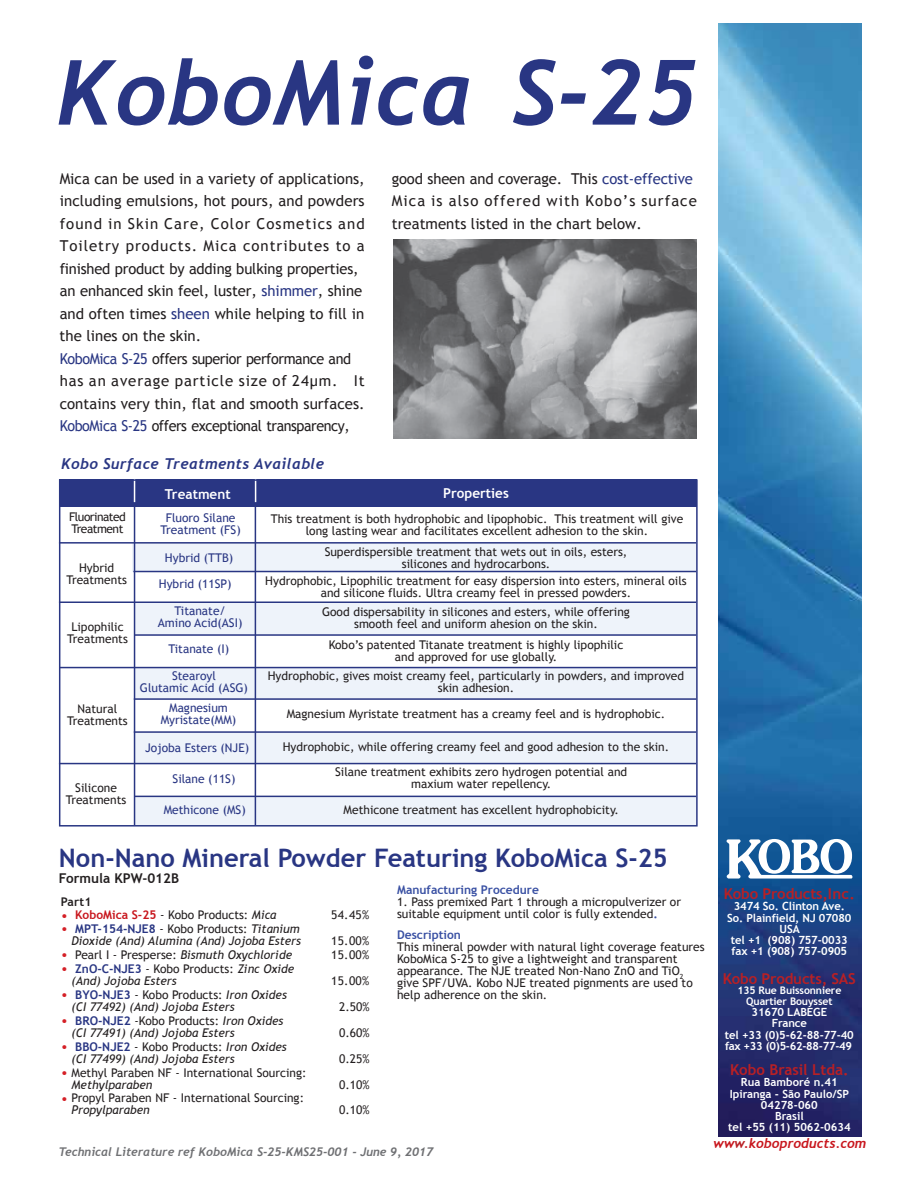
<style>
.page{position:relative;width:918px;height:1188px;background:#fff}
.page>*{position:absolute;margin:0;border:0;box-sizing:border-box;transform-origin:0 0}
.t1{font:italic 700 90px "Trebuchet";letter-spacing:.01em;color:#293683}
.t2{font:700 25.5px "Trebuchet MS";color:#293683}
.t3{font:15px/22.5px "Trebuchet MS";color:#231f20}
.t4{font:700 15px "Trebuchet MS";letter-spacing:-.01em;color:#b82025}
.t5{font:italic 700 15px "Trebuchet";letter-spacing:.025em;color:#293683}
.t6{font:700 13.65px "Trebuchet MS";color:#fff}
.t7{font:italic 700 13.5px "Trebuchet";color:#c8161d}
.t8{font:700 13.5px "Trebuchet MS";color:#231f20}
.t9{font:12px/12px "Trebuchet MS";color:#231f20;text-align:center}
.t10{font:italic 12px/12px "Trebuchet MS";color:#231f20}
.t11{font:12px/12px "Trebuchet MS";color:#293683;text-align:center}
.t12{font:italic 700 12px "Trebuchet";color:#6f7073}
.t13{font:700 12px "Trebuchet MS";color:#3950a3}
.t14{font:12px/12px "Trebuchet MS";letter-spacing:-.04em;color:#231f20}
.t15{font:700 12px "Trebuchet MS";letter-spacing:.025em;color:#231f20}
.t16{font:700 11.25px/11.2px "Trebuchet MS";letter-spacing:-.01em;color:#fff;text-align:center}
.t17{font:700 10.5px/10.5px "Trebuchet MS";letter-spacing:-.01em;color:#fff;text-align:center}
.s1{color:#293683}
.s2{font-weight:700;color:#3950a3}
.s3{font-size:13.8px;color:#d52027}
.s4{font-weight:700;color:#c8161d}
.s5{font-style:italic}
.s6{font-style:normal;font-size:13.8px;color:#d52027}
.s7{font-weight:700;font-style:normal;color:#293683}
.s8{font-style:normal}
.s9{color:#b82025}
</style>
<div class="page">
<img style="left:718px;top:24px;width:143px;height:1112px">
<svg style="left:727px;top:839px;width:125px;height:40px"></svg>
<img style="left:394px;top:239px;width:302px;height:199px">
<div style="left:59px;top:479px;width:637px;height:28px;background:#293683"></div>
<div style="left:133px;top:543px;width:563px;height:29px;background:#eef3fa"></div>
<div style="left:135px;top:602px;width:561px;height:33px;background:#eef3fa"></div>
<div style="left:135px;top:667px;width:561px;height:32px;background:#eef3fa"></div>
<div style="left:135px;top:732px;width:561px;height:32px;background:#eef3fa"></div>
<div style="left:135px;top:796px;width:561px;height:29px;background:#eef3fa"></div>
<hr style="left:133px;top:571px;width:563px;height:1px;background:#293683">
<hr style="left:59px;top:602px;width:637px;height:1px;background:#293683">
<hr style="left:255px;top:507px;width:1px;height:318px;background:#293683">
<svg style="left:255px;top:482px;width:1px;height:20px"></svg>
<hr style="left:135px;top:634px;width:561px;height:2px;background:#293683">
<hr style="left:60px;top:667px;width:636px;height:1px;background:#293683">
<hr style="left:134px;top:698px;width:562px;height:2px;background:#293683">
<hr style="left:134px;top:731px;width:562px;height:2px;background:#293683">
<hr style="left:59px;top:763px;width:637px;height:1px;background:#293683">
<hr style="left:59px;top:542px;width:637px;height:2px;background:#293683">
<hr style="left:135px;top:796px;width:561px;height:1px;background:#293683">
<hr style="left:134px;top:505px;width:1px;height:320px;background:#293683">
<svg style="left:134px;top:482px;width:1px;height:20px"></svg>
<div style="left:59px;top:479px;width:639px;height:348px;border:2px solid #293683"></div>
<h1 class="t1" style="left:56px;top:38px;width:643px">KoboMica S-25</h1>
<p class="t3" style="left:60px;top:167px;width:307px">Mica can be used in a variety of applications, including emulsions, hot pours, and powders found in Skin Care, Color Cosmetics and Toiletry products. Mica contributes to a finished product by adding bulking properties, an enhanced skin feel, luster, <span class="s1">shimmer</span>, shine and often times <span class="s1">sheen</span> while helping to fill in the lines on the skin.<br><span class="s1">KoboMica S-25</span> offers superior performance and has an average particle size of 24µm. It contains very thin, flat and smooth surfaces.<br><span class="s1">KoboMica S-25</span> offers exceptional transparency,</p>
<p class="t3" style="left:392px;top:167px;width:307px">good sheen and coverage. This <span class="s1">cost-effective<br></span>Mica is also offered with Kobo’s surface treatments listed in the chart below.</p>
<p class="t5" style="left:61px;top:454px;width:264px">Kobo Surface Treatments Available</p>
<p class="t14" style="left:69px;top:511px;width:58px">Fluorinated<br>Treatment</p>
<p class="t9" style="left:66px;top:562px;width:62px">Hybrid<br>Treatments</p>
<p class="t9" style="left:67px;top:621px;width:62px">Lipophilic<br>Treatments</p>
<p class="t9" style="left:67px;top:703px;width:62px">Natural<br>Treatments</p>
<p class="t9" style="left:66px;top:782px;width:62px">Silicone<br>Treatments</p>
<p class="t6" style="left:165px;top:486px;width:67px">Treatment</p>
<p class="t6" style="left:443px;top:484px;width:67px">Properties</p>
<p class="t11" style="left:161px;top:512px;width:82px">Fluoro Silane<br>Treatment (FS)</p>
<p class="t9" style="left:271px;top:513px;width:414px">This treatment is both hydrophobic and lipophobic. This treatment will give long lasting wear and facilitates excellent adhesion to the skin.</p>
<p class="t11" style="left:159px;top:545px;width:76px;line-height:26.2px">Hybrid (TTB)<br>Hybrid (11SP)</p>
<p class="t9" style="left:325px;top:546px;width:304px">Superdispersible treatment that wets out in oils, esters, silicones and hydrocarbons.</p>
<p class="t9" style="left:265px;top:575px;width:423px">Hydrophobic, Lipophilic treatment for easy dispersion into esters, mineral oils and silicone fluids. Ultra creamy feel in pressed powders.</p>
<p class="t11" style="left:158px;top:605px;width:86px">Titanate/<br>Amino Acid(ASI)</p>
<p class="t9" style="left:322px;top:605px;width:309px">Good dispersability in silicones and esters, while offering smooth feel and uniform ahesion on the skin.</p>
<p class="t11" style="left:168px;top:643px;width:62px">Titanate (I)</p>
<p class="t9" style="left:329px;top:638px;width:296px">Kobo’s patented Titanate treatment is highly lipophilic and approved for use globally.</p>
<p class="t11" style="left:140px;top:670px;width:110px">Stearoyl<br>Glutamic Acid (ASG)</p>
<p class="t9" style="left:268px;top:670px;width:418px">Hydrophobic, gives moist creamy feel, particularly in powders, and improved skin adhesion.</p>
<p class="t11" style="left:161px;top:702px;width:77px">Magnesium<br>Myristate(MM)</p>
<p class="t11" style="left:145px;top:742px;width:105px">Jojoba Esters (NJE)</p>
<p class="t11" style="left:173px;top:773px;width:64px">Silane (11S)</p>
<p class="t11" style="left:164px;top:804px;width:83px">Methicone (MS)</p>
<p class="t9" style="left:287px;top:708px;width:380px">Magnesium Myristate treatment has a creamy feel and is hydrophobic.</p>
<p class="t9" style="left:283px;top:741px;width:388px">Hydrophobic, while offering creamy feel and good adhesion to the skin.</p>
<p class="t9" style="left:335px;top:766px;width:294px">Silane treatment exhibits zero hydrogen potential and maxium water repellency.</p>
<p class="t9" style="left:344px;top:804px;width:277px">Methicone treatment has excellent hydrophobicity.</p>
<h2 class="t2" style="left:59px;top:842px;width:610px">Non-Nano Mineral Powder Featuring KoboMica S-25</h2>
<p class="t8" style="left:59px;top:870px;width:122px">Formula KPW-012B</p>
<p class="t13" style="left:397px;top:882px;width:143px">Manufacturing Procedure</p>
<p class="t9" style="left:397px;top:895px;width:285px;text-align:left">1. Pass premixed Part 1 through a micropulverizer or suitable equipment until color is fully extended<span class="s2">.</span></p>
<p class="t13" style="left:397px;top:927px;width:65px">Description</p>
<p class="t9" style="left:397px;top:940px;width:309px;text-align:left">This mineral powder with natural light coverage features KoboMica S-25 to give a lightweight and transparent appearance. The NJE treated Non-Nano ZnO and TiO<sub>2 </sub>give SPF/UVA. Kobo NJE treated pignments are used to help adherence on the skin.</p>
<p class="t15" style="left:61px;top:894px;width:32px">Part1</p>
<p class="t9" style="left:61px;top:909px;width:217px"><span class="s3">•</span> <span class="s4">KoboMica S-25</span> - Kobo Products: <span class="s5">Mica</span></p>
<p class="t9" style="left:331px;top:909px;width:40px">54.45%</p>
<p class="t10" style="left:61px;top:923px;width:242px;text-align:right"><span class="s6">•</span> <span class="s7">MPT-154-NJE8</span> <span class="s8">- Kobo Products:</span> Titanium<br>Dioxide (And) Alumina (And) Jojoba Esters</p>
<p class="t9" style="left:331px;top:935px;width:40px">15.00%</p>
<p class="t10" style="left:61px;top:949px;width:233px"><span class="s6">•</span> <span class="s8">Pearl I - Presperse:</span> Bismuth Oxychloride</p>
<p class="t9" style="left:331px;top:949px;width:40px">15.00%</p>
<p class="t10" style="left:72px;top:963px;width:224px;text-indent:-11px"><span class="s6">•</span> <span class="s7">ZnO-C-NJE3</span> <span class="s8">- Kobo Products:</span> Zinc Oxide (And) Jojoba Esters</p>
<p class="t9" style="left:331px;top:975px;width:40px">15.00%</p>
<p class="t10" style="left:72px;top:989px;width:217px;text-indent:-11px"><span class="s6">•</span> <span class="s7">BYO-NJE3</span> <span class="s8">- Kobo Products:</span> Iron Oxides (CI 77492) (And) Jojoba Esters</p>
<p class="t9" style="left:339px;top:1001px;width:32px">2.50%</p>
<p class="t10" style="left:72px;top:1015px;width:213px;text-indent:-11px"><span class="s6">•</span> <span class="s7">BRO-NJE2</span> <span class="s8">-Kobo Products:</span> Iron Oxides (CI 77491) (And) Jojoba Esters</p>
<p class="t10" style="left:72px;top:1041px;width:217px;text-indent:-11px"><span class="s6">•</span> <span class="s7">BBO-NJE2</span> <span class="s8">- Kobo Products:</span> Iron Oxides (CI 77499) (And) Jojoba Esters</p>
<p class="t9" style="left:72px;top:1066px;width:237px;text-align:left;text-indent:-11px"><span class="s3">•</span> Methyl Paraben NF - International Sourcing:<br><span class="s5">Methylparaben</span></p>
<p class="t9" style="left:72px;top:1092px;width:234px;text-align:left;text-indent:-11px"><span class="s3">•</span> Propyl Paraben NF - International Sourcing:<br><span class="s5">Propylparaben</span></p>
<p class="t9" style="left:339px;top:1027px;width:32px">0.60%</p>
<p class="t9" style="left:339px;top:1053px;width:32px">0.25%</p>
<p class="t9" style="left:339px;top:1078px;width:32px">0.10%</p>
<p class="t9" style="left:339px;top:1104px;width:32px">0.10%</p>
<p class="t12" style="left:58px;top:1145px;width:376px">Technical Literature ref KoboMica S-25-KMS25-001 - June 9, 2017</p>
<p class="t4" style="left:724px;top:885px;width:133px">Kobo Products,Inc.</p>
<p class="t16" style="left:727px;top:901px;width:126px">3474 So. Clinton Ave.<br>So. Plainfield, NJ 07080<br>USA<br>tel +1 (908) 757-0033 fax +1 (908) 757-0905</p>
<p class="t4" style="left:723px;top:969px;width:135px">Kobo Products, SAS</p>
<p class="t17" style="left:737px;top:985px;width:106px">135 Rue Buissonniere<br>Quartier Bouysset</p>
<p class="t16" style="left:725px;top:1006px;width:130px">31670 LABEGE<br>France<br>tel +33 (0)5-62-88-77-40 fax +33 (0)5-62-88-77-49</p>
<p class="t4" style="left:730px;top:1060px;width:120px">Kobo Brasil Ltda.</p>
<p class="t16" style="left:728px;top:1077px;width:124px">Rua Bamboré n.41<br>Ipiranga - São Paulo/SP<br>04278-060<br>Brasil<br>tel +55 (11) 5062-0634</p>
<p class="t7" style="left:714px;top:1135px;width:154px">ww<span class="s9">w</span>.koboproducts.com</p>
</div>
